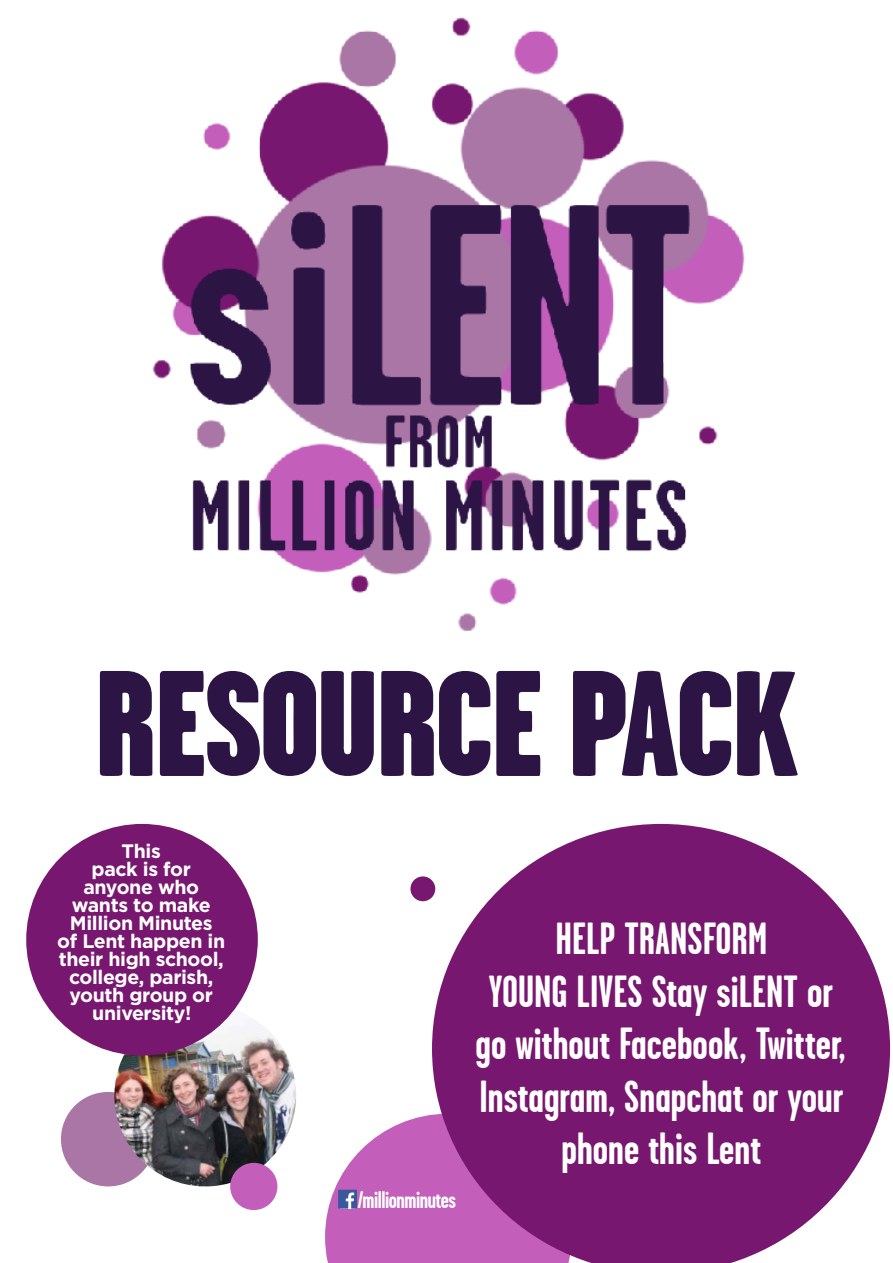
<style>
.page{position:relative;width:893px;height:1263px;background:#fff}
.page>*{position:absolute;margin:0;border:0;box-sizing:border-box;transform-origin:0 0}
.t1{font:900 150px "Garage Gothic";letter-spacing:-.02em;color:#2c1444}
.t2{font:700 45px/52.5px "Garage Gothic";color:#fff;text-align:center}
.t3{font:700 24px "Garage Gothic";letter-spacing:-.02em;color:#fff}
.t4{font:700 19.5px/18px "Gotham";letter-spacing:-.02em;color:#fff;text-align:center}
</style>
<div class="page">
<div style="left:61px;top:1092px;width:94px;height:94px;background:#aa76a6;border-radius:50%"></div>
<img style="left:110px;top:1005px;width:186px;height:185px">
<div style="left:410px;top:876px;width:25px;height:25px;background:#77176f;border-radius:50%"></div>
<div style="left:26px;top:824px;width:232px;height:231px;background:#77176f;border-radius:50%"></div>
<svg style="left:432px;top:824px;width:458px;height:439px;fill:#77176f"></svg>
<div style="left:230px;top:1163px;width:47px;height:47px;background:#c35fbb;border-radius:50%"></div>
<img style="left:152px;top:17px;width:593px;height:614px">
<svg style="left:325px;top:1114px;width:246px;height:149px"></svg>
<h1 class="t1" style="left:94px;top:641px;width:707px">RESOURCE PACK</h1>
<p class="t4" style="left:57px;top:841px;width:169px">This<br>pack is for anyone who wants to make<br>Million Minutes<br>of Lent happen in their high school, college, parish, youth group or university!</p>
<p class="t3" style="left:358px;top:1187px;width:100px">/millionminutes</p>
<h2 class="t2" style="left:476px;top:913px;width:372px">HELP TRANSFORM<br>YOUNG LIVES Stay siLENT or go without Facebook, Twitter,<br>Instagram, Snapchat or your phone this Lent</h2>
</div>
